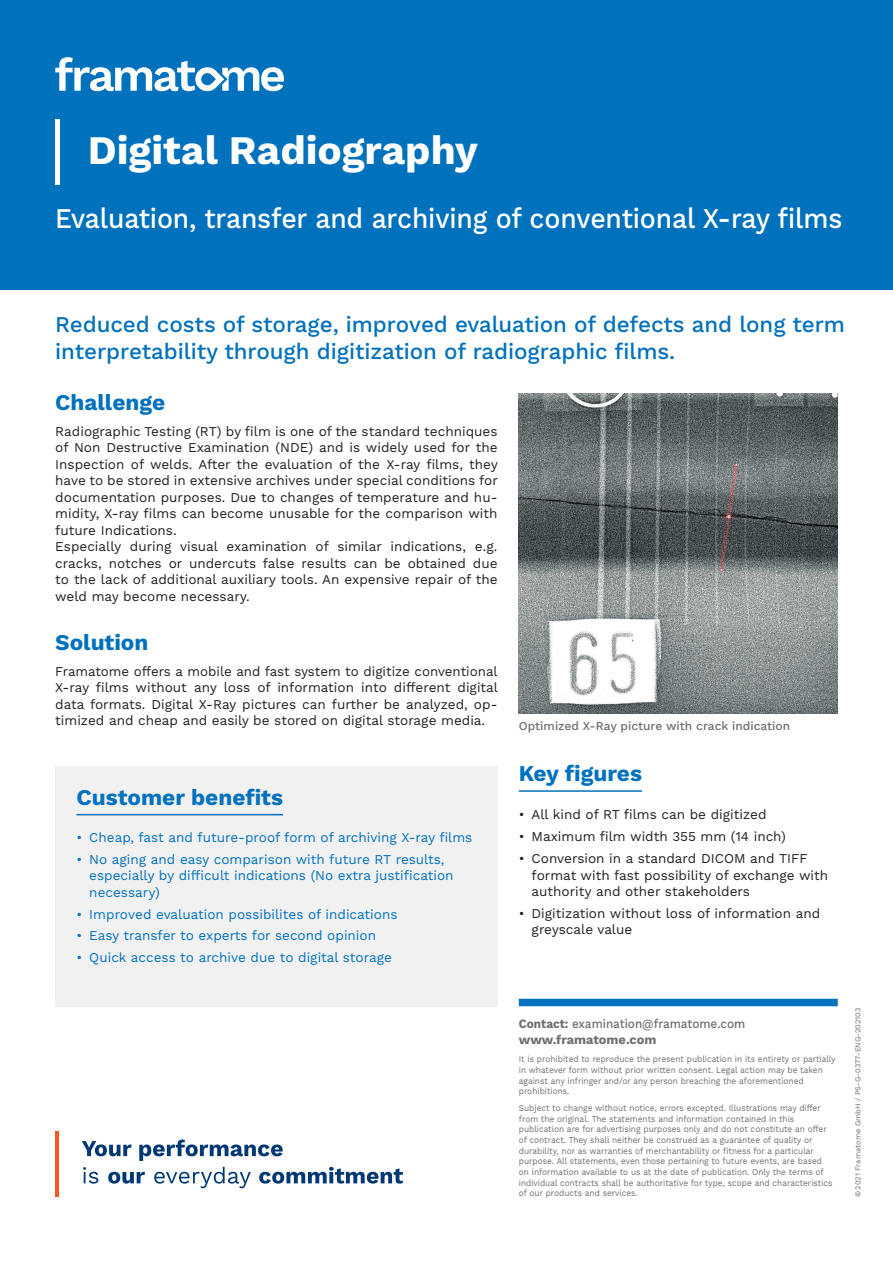
<style>
.page{position:relative;width:893px;height:1263px;background:#fff}
.page>*{position:absolute;margin:0;border:0;box-sizing:border-box;transform-origin:0 0}
.t1{font:700 40.5px "Work Sans";color:#fff}
.t2{font:500 28.5px "Work Sans";letter-spacing:-.005em;color:#fff;scale:.93 1}
.t3{font:500 22.5px/27px "Work Sans";letter-spacing:-.005em;color:#0071bc}
.t4{font:700 22.5px "Work Sans";color:#0071bc}
.t5{font:13.5px/16.5px "Work Sans";color:#231f20}
.t6{font:13.5px/16.5px "Work Sans";color:#0071bc}
.t7{font:700 12.75px/16.5px "Work Sans";color:#6d6e70;scale:.92 1}
.t8{font:500 12px "Work Sans";color:#6d6e70}
.t9{font:9px/10.6px "Work Sans";color:#6d6e70;scale:.92 1}
.t10{font:7.5px "Work Sans";color:#6d6e70}
.s1{font-weight:500}
</style>
<div class="page">
<img style="left:519px;top:393px;width:319px;height:320px">
<hr style="left:519px;top:790px;width:123px;height:2px;background:#0071bc">
<div style="left:0;top:0;width:893px;height:289px;background:#0071bc"></div>
<svg style="left:55px;top:57px;width:229px;height:34px"></svg>
<div style="left:55px;top:766px;width:442px;height:240px;background:#f1f1f2"></div>
<svg style="left:82px;top:1141px;width:50px;height:15px"></svg>
<svg style="left:139px;top:1140px;width:144px;height:21px"></svg>
<svg style="left:83px;top:1167px;width:15px;height:17px"></svg>
<svg style="left:108px;top:1172px;width:37px;height:12px"></svg>
<svg style="left:154px;top:1167px;width:97px;height:21px"></svg>
<svg style="left:259px;top:1167px;width:144px;height:17px"></svg>
<hr style="left:55px;top:1131px;width:3px;height:66px;background:#f15a22">
<hr style="left:77px;top:814px;width:206px;height:1px;background:#0071bc">
<div style="left:519px;top:999px;width:319px;height:7px;background:#0071bc"></div>
<div style="left:55px;top:119px;width:5px;height:66px;background:#fff"></div>
<h1 class="t1" style="left:88px;top:135px;width:392px">Digital Radiography</h1>
<h2 class="t2" style="left:55px;top:207px;width:848px">Evaluation, transfer and archiving of conventional X-ray films</h2>
<h3 class="t3" style="left:55px;top:312px;width:791px">Reduced costs of storage, improved evaluation of defects and long term interpretability through digitization of radiographic films.</h3>
<h3 class="t4" style="left:55px;top:394px;width:111px">Challenge</h3>
<p class="t5" style="left:55px;top:424px;width:444px">Radiographic Testing (RT) by film is one of the standard techniques of Non Destructive Examination (NDE) and is widely used for the Inspection of welds. After the evaluation of the X-ray films, they have to be stored in extensive archives under special conditions for documentation purposes. Due to changes of temperature and hu&shy;midity, X-ray films can become unusable for the comparison with future Indications.<br>Especially during visual examination of similar indications, e.g. cracks, notches or undercuts false results can be obtained due to the lack of additional auxiliary tools. An expensive repair of the weld may become necessary.</p>
<h3 class="t4" style="left:55px;top:634px;width:95px">Solution</h3>
<p class="t5" style="left:55px;top:664px;width:444px;text-align:justify">Framatome offers a mobile and fast system to digitize conventional X-ray films without any loss of information into different digital data formats. Digital X-Ray pictures can further be analyzed, op&shy;timized and cheap and easily be stored on digital storage media.</p>
<p class="t8" style="left:519px;top:722px;width:273px">Optimized X-Ray picture with crack indication</p>
<h3 class="t4" style="left:519px;top:765px;width:125px">Key figures</h3>
<p class="t5" style="left:519px;top:808px;width:249px">• All kind of RT films can be digitized</p>
<p class="t5" style="left:519px;top:830px;width:268px">• Maximum film width 355 mm (14 inch)</p>
<p class="t5" style="left:531px;top:851px;width:298px;text-indent:-13px">• Conversion in a standard DICOM and TIFF format with fast possibility of exchange with authority and other stakeholders</p>
<p class="t5" style="left:531px;top:906px;width:290px;text-indent:-13px">• Digitization without loss of information and greyscale value</p>
<h3 class="t4" style="left:77px;top:789px;width:208px">Customer benefits</h3>
<p class="t6" style="left:77px;top:830px;width:397px">• Cheap, fast and future-proof form of archiving X-ray films</p>
<p class="t6" style="left:89px;top:852px;width:366px;text-indent:-13px">• No aging and easy comparison with future RT results, especially by difficult indications (No extra justification necessary)</p>
<p class="t6" style="left:77px;top:907px;width:322px">• Improved evaluation possibilites of indications</p>
<p class="t6" style="left:77px;top:929px;width:301px">• Easy transfer to experts for second opinion</p>
<p class="t6" style="left:77px;top:951px;width:317px">• Quick access to archive due to digital storage</p>
<p class="t7" style="left:519px;top:1016px;width:248px">Contact: <span class="s1">examination@framatome.com </span>www.framatome.com</p>
<p class="t9" style="left:519px;top:1055px;width:346px">It is prohibited to reproduce the present publication in its entirety or partially in whatever form without prior written consent. Legal action may be taken against any infringer and/or any person breaching the aforementioned prohibitions.</p>
<p class="t9" style="left:519px;top:1103px;width:343px">Subject to change without notice, errors excepted. Illustrations may differ from the original. The statements and information contained in this publication are for advertising purposes only and do not constitute an offer of contract. They shall neither be construed as a guarantee of quality or durability, nor as warranties of merchantability or fitness for a particular purpose. All statements, even those pertaining to future events, are based on information available to us at the date of publication. Only the terms of individual contracts shall be authoritative for type, scope and characteristics of our products and services.</p>
<p class="t10" style="left:855px;top:1197px;width:191px;rotate:-90deg">© 2021 Framatome GmbH / PS-G-0377-ENG-202103</p>
</div>
